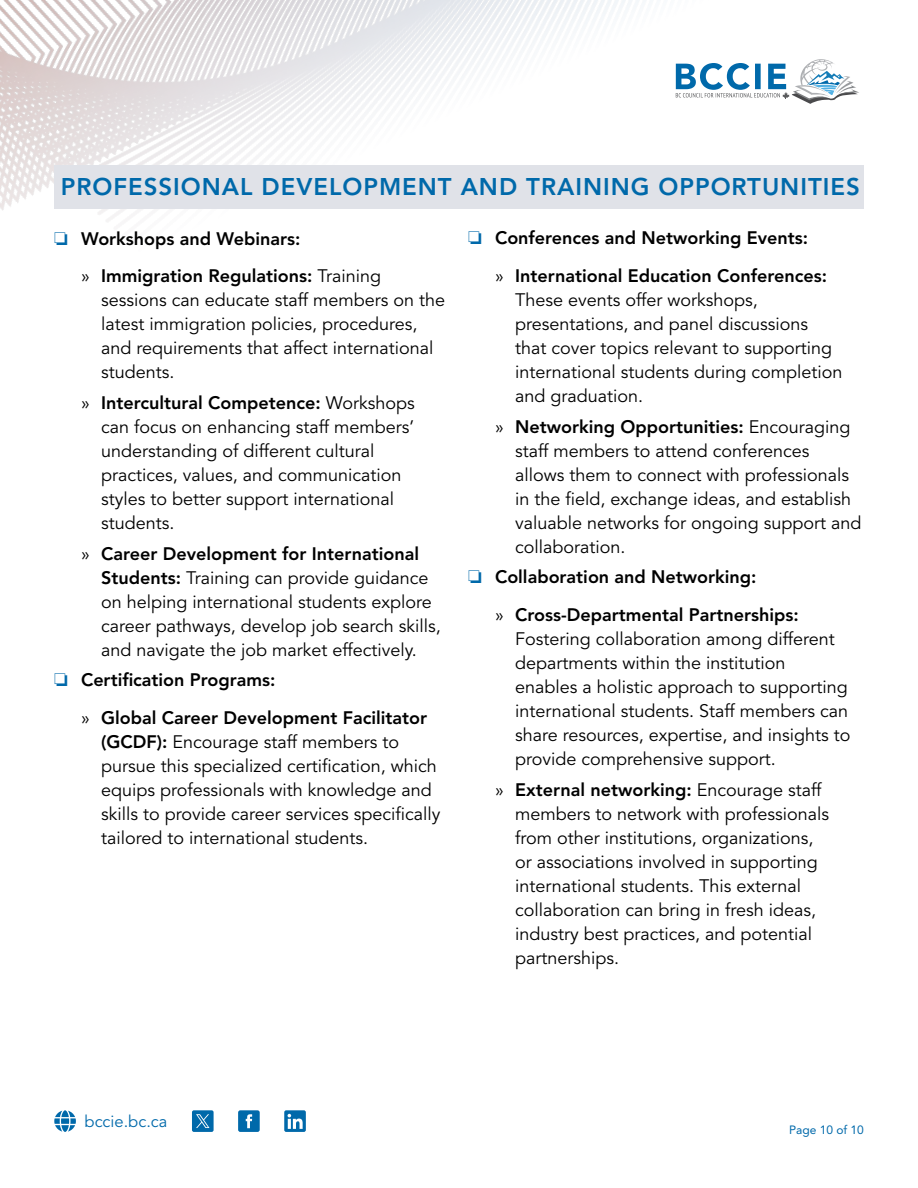
<style>
.page{position:relative;width:918px;height:1188px;background:#fff}
.page>*{position:absolute;margin:0;border:0;box-sizing:border-box;transform-origin:0 0}
.t1{font:800 24px "Avenir LT Std";letter-spacing:.04em;color:#0069aa}
.t2{font:18px/24px "Avenir LT Std";color:#000}
.t3{font:800 18px/37.5px "Avenir LT Std";color:#000}
.t4{font:16.5px "Avenir LT Std";color:#0069aa}
.t5{font:12px "Avenir LT Std";color:#0069aa}
.s1{color:#0069aa}
.s2{font-weight:400}
.s3{font-weight:800}
</style>
<div class="page">
<svg style="left:192px;top:1110px;width:22px;height:22px"></svg>
<svg style="left:238px;top:1110px;width:22px;height:22px"></svg>
<svg style="left:284px;top:1110px;width:22px;height:22px"></svg>
<svg style="left:54px;top:1110px;width:22px;height:22px"></svg>
<img style="left:0;top:0;width:864px;height:222px">
<div style="left:54px;top:166px;width:810px;height:43px;background:#e0e2e8"></div>
<h1 class="t1" style="left:61px;top:173px;width:801px">PROFESSIONAL DEVELOPMENT AND TRAINING OPPORTUNITIES</h1>
<p class="t3" style="left:81px;top:220px;width:302px;text-indent:-27px"><span class="s1">❏</span> Workshops and Webinars:<br><span class="s2">»</span> Immigration Regulations: <span class="s2">Training</span></p>
<p class="t2" style="left:101px;top:288px;width:346px">sessions can educate staff members on the latest immigration policies, procedures, and requirements that affect international students.</p>
<p class="t2" style="left:101px;top:391px;width:315px;text-indent:-20px">» <span class="s3">Intercultural Competence:</span> Workshops can focus on enhancing staff members’ understanding of different cultural practices, values, and communication styles to better support international students.</p>
<p class="t2" style="left:101px;top:542px;width:341px;text-indent:-20px">» <span class="s3">Career Development for International Students:</span> Training can provide guidance on helping international students explore career pathways, develop job search skills, and navigate the job market effectively.</p>
<p class="t3" style="left:81px;top:661px;width:348px;text-indent:-27px"><span class="s1">❏</span> Certification Programs:<br><span class="s2">»</span> Global Career Development Facilitator</p>
<p class="t2" style="left:101px;top:730px;width:341px"><span class="s3">(GCDF):</span> Encourage staff members to pursue this specialized certification, which equips professionals with knowledge and skills to provide career services specifically tailored to international students.</p>
<p class="t3" style="left:495px;top:220px;width:334px;text-indent:-27px"><span class="s1">❏</span> Conferences and Networking Events:<br><span class="s2">»</span> International Education Conferences:</p>
<p class="t2" style="left:515px;top:288px;width:329px">These events offer workshops, presentations, and panel discussions that cover topics relevant to supporting international students during completion and graduation.</p>
<p class="t2" style="left:515px;top:415px;width:348px;text-indent:-20px">» <span class="s3">Networking Opportunities:</span> Encouraging staff members to attend conferences allows them to connect with professionals in the field, exchange ideas, and establish valuable networks for ongoing support and collaboration.</p>
<p class="t3" style="left:495px;top:558px;width:305px;text-indent:-27px"><span class="s1">❏</span> Collaboration and Networking:<br><span class="s2">»</span> Cross-Departmental Partnerships:</p>
<p class="t2" style="left:515px;top:627px;width:337px">Fostering collaboration among different departments within the institution enables a holistic approach to supporting international students. Staff members can share resources, expertise, and insights to provide comprehensive support.</p>
<p class="t2" style="left:515px;top:778px;width:315px;text-indent:-20px">» <span class="s3">External networking:</span> Encourage staff members to network with professionals from other institutions, organizations, or associations involved in supporting international students. This external collaboration can bring in fresh ideas, industry best practices, and potential partnerships.</p>
<p class="t4" style="left:85px;top:1112px;width:84px">bccie.bc.ca</p>
<p class="t5" style="left:789px;top:1123px;width:76px">Page 10 of 10</p>
</div>
